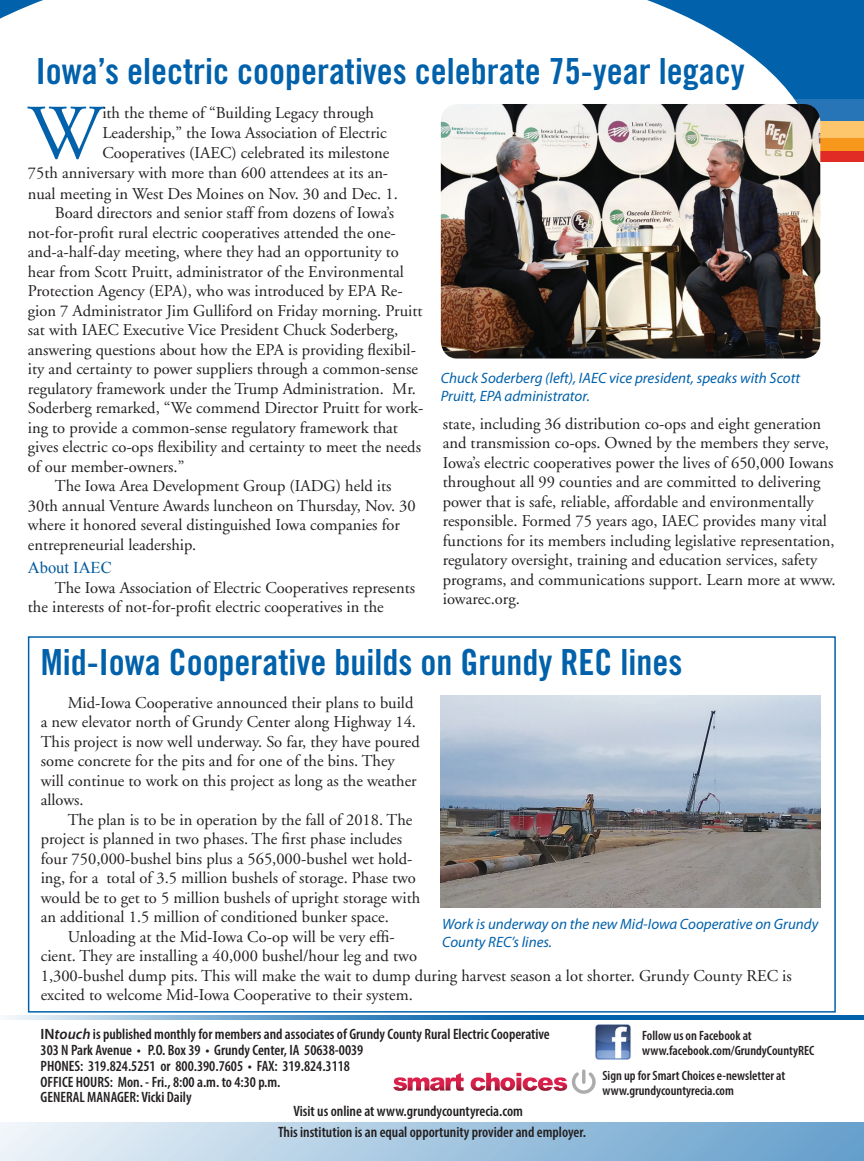
<style>
.page{position:relative;width:864px;height:1161px;background:#fff}
.page>*{position:absolute;margin:0;border:0;box-sizing:border-box;transform-origin:0 0}
.t1{font:77.55px "Adobe Garamond";color:#0161aa}
.t2{font:36px "Trade Gothic LT Std Bd Cn 20";color:#0161aa}
.t3{font:16.5px/19.5px "Adobe Garamond";color:#231f20}
.t4{font:16.5px "Times New Roman";color:#00599b}
.t5{font:600 condensed 15px/15.8px "Myriad Pro";color:#231f20}
.t6{font:italic 15px/18px "Myriad Pro";color:#0161aa}
.t7{font:600 condensed 13.5px/15px "Myriad Pro";color:#231f20}
.s1{font-stretch:normal}
.s2{font-style:italic;font-stretch:normal}
</style>
<div class="page">
<div style="left:0;top:1123px;width:864px;height:38px;background:linear-gradient(to right,#edf3f9,#639ecb)"></div>
<svg style="left:5px;top:1015px;width:859px;height:4px"></svg>
<div style="left:0;top:0;width:864px;height:162px;background:#0161aa"></div>
<div style="left:700px;top:137px;width:164px;height:16px;background:#f7981d"></div>
<div style="left:673px;top:99px;width:191px;height:32px;background:#2774b6"></div>
<div style="left:721px;top:151px;width:143px;height:11px;background:#e12c26"></div>
<div style="left:713px;top:121px;width:151px;height:17px;background:#fec66c"></div>
<div style="left:0;top:0;width:798px;height:343px;background:#fff"></div>
<svg style="left:393px;top:1073px;width:71px;height:18px"></svg>
<svg style="left:471px;top:1072px;width:125px;height:22px"></svg>
<hr style="left:582px;top:1069px;width:3px;height:15px;background:#acacac;border-radius:2px">
<img style="left:595px;top:1024px;width:36px;height:36px">
<div style="left:28px;top:636px;width:808px;height:377px;border:2px solid #0161aa"></div>
<img style="left:441px;top:104px;width:379px;height:255px">
<img style="left:441px;top:696px;width:379px;height:212px">
<h2 class="t2" style="left:36px;top:49px;width:710px">Iowa’s electric cooperatives celebrate 75-year legacy</h2>
<h1 class="t1" style="left:28px;top:92px;width:76px">W</h1>
<p class="t3" style="left:102px;top:103px;width:273px">ith the theme of “Building Legacy through</p>
<p class="t3" style="left:102px;top:123px;width:286px">Leadership,” the Iowa Association of Electric</p>
<p class="t3" style="left:102px;top:143px;width:289px">Cooperatives (IAEC) celebrated its milestone</p>
<p class="t3" style="left:28px;top:164px;width:362px">75th anniversary with more than 600 attendees at its an-</p>
<p class="t3" style="left:28px;top:184px;width:371px">nual meeting in West Des Moines on Nov. 30 and Dec. 1.</p>
<p class="t3" style="left:55px;top:203px;width:341px">Board directors and senior staff from dozens of Iowa’s</p>
<p class="t3" style="left:28px;top:223px;width:369px">not-for-profit rural electric cooperatives attended the one-</p>
<p class="t3" style="left:28px;top:242px;width:373px">and-a-half-day meeting, where they had an opportunity to</p>
<p class="t3" style="left:28px;top:262px;width:377px">hear from Scott Pruitt, administrator of the Environmental</p>
<p class="t3" style="left:28px;top:281px;width:376px">Protection Agency (EPA), who was introduced by EPA Re-</p>
<p class="t3" style="left:28px;top:301px;width:396px">gion 7 Administrator Jim Gulliford on Friday morning. Pruitt</p>
<p class="t3" style="left:28px;top:320px;width:372px">sat with IAEC Executive Vice President Chuck Soderberg,</p>
<p class="t3" style="left:28px;top:340px;width:390px">answering questions about how the EPA is providing flexibil-</p>
<p class="t3" style="left:28px;top:359px;width:392px">ity and certainty to power suppliers through a common-sense</p>
<p class="t3" style="left:28px;top:379px;width:390px">regulatory framework under the Trump Administration. Mr.</p>
<p class="t3" style="left:28px;top:398px;width:397px">Soderberg remarked, “We commend Director Pruitt for work-</p>
<p class="t3" style="left:28px;top:418px;width:372px">ing to provide a common-sense regulatory framework that</p>
<p class="t3" style="left:28px;top:438px;width:395px">gives electric co-ops flexibility and certainty to meet the needs</p>
<p class="t3" style="left:28px;top:457px;width:158px">of our member-owners.”</p>
<p class="t3" style="left:55px;top:477px;width:338px">The Iowa Area Development Group (IADG) held its</p>
<p class="t3" style="left:28px;top:496px;width:389px">30th annual Venture Awards luncheon on Thursday, Nov. 30</p>
<p class="t3" style="left:28px;top:516px;width:374px">where it honored several distinguished Iowa companies for</p>
<p class="t3" style="left:28px;top:535px;width:170px">entrepreneurial leadership.</p>
<p class="t4" style="left:28px;top:557px;width:85px">About IAEC</p>
<p class="t3" style="left:28px;top:578px;width:389px;text-indent:27px">The Iowa Association of Electric Cooperatives represents the interests of not-for-profit electric cooperatives in the</p>
<p class="t6" style="left:441px;top:368px;width:361px">Chuck Soderberg (left), IAEC vice president, speaks with Scott<br>Pruitt, EPA administrator.</p>
<p class="t3" style="left:443px;top:414px;width:394px">state, including 36 distribution co-ops and eight generation and transmission co-ops. Owned by the members they serve, Iowa’s electric cooperatives power the lives of 650,000 Iowans throughout all 99 counties and are committed to delivering power that is safe, reliable, affordable and environmentally responsible. Formed 75 years ago, IAEC provides many vital functions for its members including legislative representation, regulatory oversight, training and education services, safety programs, and communications support. Learn more at www. iowarec.org.</p>
<h2 class="t2" style="left:41px;top:640px;width:643px">Mid-Iowa Cooperative builds on Grundy REC lines</h2>
<p class="t3" style="left:41px;top:693px;width:381px;text-indent:27px">Mid-Iowa Cooperative announced their plans to build a new elevator north of Grundy Center along Highway 14.<br>This project is now well underway. So far, they have poured some concrete for the pits and for one of the bins. They will continue to work on this project as long as the weather allows.</p>
<p class="t3" style="left:68px;top:810px;width:346px">The plan is to be in operation by the fall of 2018. The</p>
<p class="t3" style="left:41px;top:830px;width:363px">project is planned in two phases. The first phase includes</p>
<p class="t3" style="left:41px;top:849px;width:373px">four 750,000-bushel bins plus a 565,000-bushel wet hold-</p>
<p class="t3" style="left:41px;top:869px;width:377px">ing, for a total of 3.5 million bushels of storage. Phase two</p>
<p class="t3" style="left:41px;top:888px;width:381px">would be to get to 5 million bushels of upright storage with</p>
<p class="t3" style="left:41px;top:908px;width:350px">an additional 1.5 million of conditioned bunker space.</p>
<p class="t3" style="left:68px;top:927px;width:329px">Unloading at the Mid-Iowa Co-op will be very effi-</p>
<p class="t3" style="left:41px;top:947px;width:378px">cient. They are installing a 40,000 bushel/hour leg and two</p>
<p class="t3" style="left:41px;top:966px;width:753px">1,300-bushel dump pits. This will make the wait to dump during harvest season a lot shorter. Grundy County REC is</p>
<p class="t3" style="left:41px;top:986px;width:374px">excited to welcome Mid-Iowa Cooperative to their system.</p>
<p class="t6" style="left:442px;top:915px;width:378px">Work is underway on the new Mid-Iowa Cooperative on Grundy<br>County REC’s lines.</p>
<p class="t5" style="left:41px;top:1026px;width:511px"><span class="s1">IN</span><span class="s2">touch</span> is published monthly for members and associates of Grundy County Rural Electric Cooperative 303 N Park Avenue • P.O. Box 39 • Grundy Center, IA 50638-0039<br>PHONES: 319.824.5251 or 800.390.7605 • FAX: 319.824.3118<br>OFFICE HOURS: Mon. - Fri., 8:00 a.m. to 4:30 p.m.<br>GENERAL MANAGER: Vicki Daily</p>
<p class="t5" style="left:294px;top:1103px;width:231px">Visit us online at www.grundycountyrecia.com</p>
<p class="t5" style="left:278px;top:1124px;width:309px">This institution is an equal opportunity provider and employer.</p>
<p class="t7" style="left:642px;top:1028px;width:174px">Follow us on Facebook at www.facebook.com/GrundyCountyREC</p>
<p class="t7" style="left:602px;top:1068px;width:184px">Sign up for Smart Choices e-newsletter at www.grundycountyrecia.com</p>
</div>
